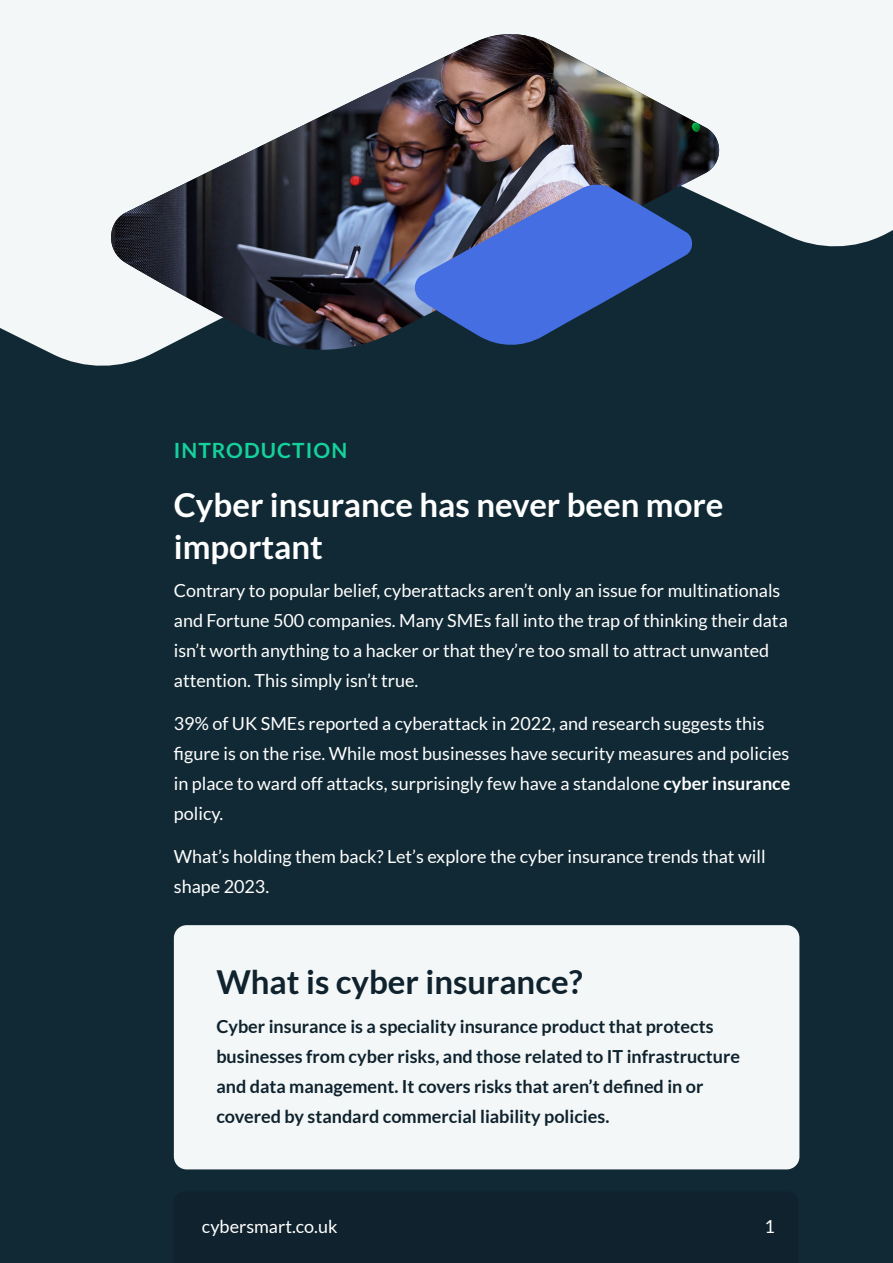
<style>
.page{position:relative;width:893px;height:1263px;background:#112934}
.page>*{position:absolute;margin:0;border:0;box-sizing:border-box;transform-origin:0 0}
.t1{font:700 33px/42px "Lato";color:#fff}
.t2{font:700 33px "Lato";color:#0f222d}
.t3{font:700 21px "Lato";letter-spacing:.05em;color:#15d19b}
.t4{font:18px/30px "Lato";color:#fff}
.t5{font:700 18px/30px "Lato";color:#0f222d}
.s1{font-weight:700}
</style>
<div class="page">
<svg style="left:0;top:0;width:893px;height:366px;fill:#f3f7f7"></svg>
<svg style="left:105px;top:31px;width:619px;height:325px;fill:#f3f7f7"></svg>
<img style="left:111px;top:34px;width:610px;height:317px">
<svg style="left:412px;top:183px;width:282px;height:165px;fill:#446ee2"></svg>
<div style="left:174px;top:925px;width:625px;height:244px;background:#f3f7f7;border-radius:13px"></div>
<p class="t3" style="left:174px;top:438px;width:175px">INTRODUCTION</p>
<h1 class="t1" style="left:174px;top:483px;width:551px">Cyber insurance has never been more important</h1>
<p class="t4" style="left:174px;top:576px;width:615px">Contrary to popular belief, cyberattacks aren’t only an issue for multinationals and Fortune 500 companies. Many SMEs fall into the trap of thinking their data isn’t worth anything to a hacker or that they’re too small to attract unwanted attention. This simply isn’t true.</p>
<p class="t4" style="left:174px;top:708px;width:618px">39% of UK SMEs reported a cyberattack in 2022, and research suggests this figure is on the rise. While most businesses have security measures and policies in place to ward off attacks, surprisingly few have a standalone <span class="s1">cyber insurance </span>policy.</p>
<p class="t4" style="left:174px;top:841px;width:593px">What’s holding them back? Let’s explore the cyber insurance trends that will shape 2023.</p>
<h1 class="t2" style="left:216px;top:963px;width:368px">What is cyber insurance?</h1>
<p class="t5" style="left:216px;top:1011px;width:525px">Cyber insurance is a speciality insurance product that protects businesses from cyber risks, and those related to IT infrastructure and data management. It covers risks that aren’t defined in or covered by standard commercial liability policies.</p>
<p class="t4" style="left:202px;top:1211px;width:137px">cybersmart.co.uk</p>
<p class="t4" style="left:764px;top:1211px;width:12px">1</p>
</div>
